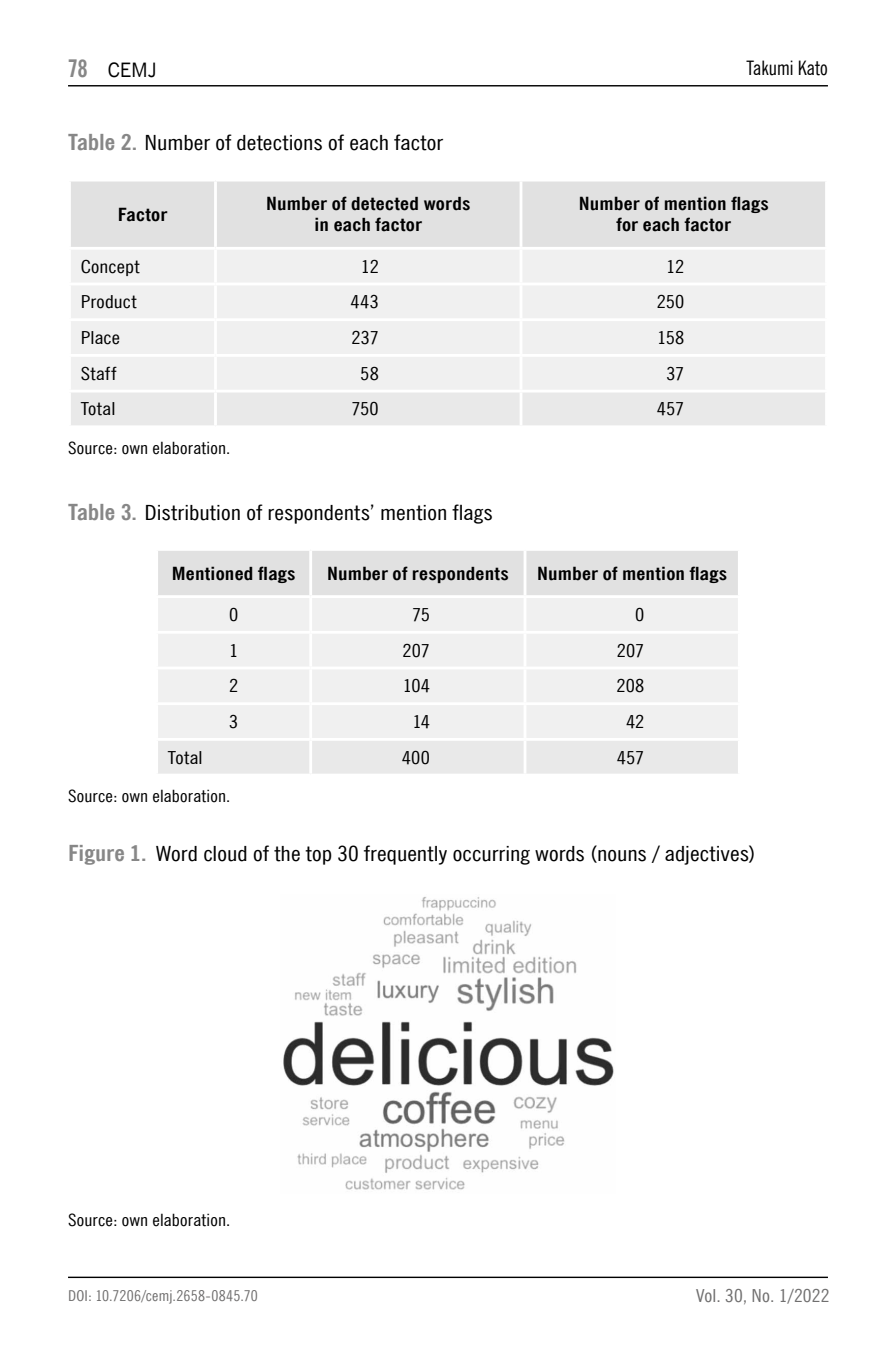
<style>
.page{position:relative;width:896px;height:1361px;background:#fff}
.page>*{position:absolute;margin:0;border:0;box-sizing:border-box;transform-origin:0 0}
.t1{font:21px "News Goth Cn EU";color:#000;scale:1.2 1}
.t2{font:20px "News Goth Cn EU";letter-spacing:-.005em;color:#000}
.t3{font:20px "News Goth EU";color:#000}
.t4{font:700 18px/21px "News Goth Cn EU";letter-spacing:.01em;color:#000;text-align:center;scale:1.2 1}
.t5{font:18px "News Goth Cn EU";letter-spacing:.005em;color:#000;scale:1.2 1}
.t6{font:18px "News Goth Cn EU";letter-spacing:.005em;color:#706f6f;scale:1.15 1}
.t7{font:17px "News Goth Cn EU";letter-spacing:.01em;color:#000;scale:1.15 1}
.t8{font:15px "News Goth Cn EU";letter-spacing:.015em;color:#706f6f;scale:1.1 1}
.s1{font-family:"News Goth Cn EU";font-weight:700;font-size:24px;color:#878787}
.s2{font-weight:700;font-size:22px;color:#878787}
</style>
<div class="page">
<hr style="left:68px;top:1276px;width:760px;height:2px;background:#000">
<hr style="left:68px;top:85px;width:760px;height:1px;background:#000">
<div style="left:71px;top:181px;width:754px;height:66px;background:#e1e1e1"></div>
<div style="left:71px;top:250px;width:754px;height:140px;background:#f0f0f0"></div>
<div style="left:71px;top:392px;width:754px;height:33px;background:#e9e9e9"></div>
<hr style="left:214px;top:181px;width:3px;height:66px;background:#fff">
<hr style="left:519px;top:181px;width:3px;height:66px;background:#fff">
<hr style="left:214px;top:250px;width:3px;height:33px;background:#fff">
<hr style="left:519px;top:250px;width:3px;height:33px;background:#fff">
<hr style="left:68px;top:283px;width:147px;height:2px;background:#fff">
<hr style="left:215px;top:283px;width:306px;height:2px;background:#fff">
<hr style="left:214px;top:285px;width:3px;height:33px;background:#fff">
<hr style="left:521px;top:283px;width:307px;height:2px;background:#fff">
<hr style="left:519px;top:285px;width:3px;height:33px;background:#fff">
<hr style="left:68px;top:318px;width:147px;height:3px;background:#fff">
<hr style="left:215px;top:318px;width:306px;height:3px;background:#fff">
<hr style="left:214px;top:321px;width:3px;height:33px;background:#fff">
<hr style="left:521px;top:318px;width:307px;height:3px;background:#fff">
<hr style="left:519px;top:321px;width:3px;height:33px;background:#fff">
<hr style="left:68px;top:354px;width:147px;height:3px;background:#fff">
<hr style="left:215px;top:354px;width:306px;height:3px;background:#fff">
<hr style="left:214px;top:357px;width:3px;height:33px;background:#fff">
<hr style="left:521px;top:354px;width:307px;height:3px;background:#fff">
<hr style="left:519px;top:357px;width:3px;height:33px;background:#fff">
<hr style="left:214px;top:392px;width:3px;height:33px;background:#fff">
<hr style="left:519px;top:392px;width:3px;height:33px;background:#fff">
<div style="left:158px;top:551px;width:580px;height:44px;background:#e1e1e1"></div>
<div style="left:158px;top:598px;width:580px;height:140px;background:#f0f0f0"></div>
<div style="left:158px;top:741px;width:580px;height:32px;background:#e9e9e9"></div>
<hr style="left:309px;top:551px;width:3px;height:44px;background:#fff">
<hr style="left:523px;top:551px;width:3px;height:44px;background:#fff">
<hr style="left:309px;top:598px;width:3px;height:33px;background:#fff">
<hr style="left:523px;top:598px;width:3px;height:33px;background:#fff">
<hr style="left:155px;top:631px;width:156px;height:3px;background:#fff">
<hr style="left:311px;top:631px;width:214px;height:3px;background:#fff">
<hr style="left:309px;top:634px;width:3px;height:32px;background:#fff">
<hr style="left:525px;top:631px;width:216px;height:3px;background:#fff">
<hr style="left:523px;top:634px;width:3px;height:32px;background:#fff">
<hr style="left:155px;top:666px;width:156px;height:3px;background:#fff">
<hr style="left:311px;top:666px;width:214px;height:3px;background:#fff">
<hr style="left:309px;top:669px;width:3px;height:33px;background:#fff">
<hr style="left:525px;top:666px;width:216px;height:3px;background:#fff">
<hr style="left:523px;top:669px;width:3px;height:33px;background:#fff">
<hr style="left:155px;top:702px;width:156px;height:3px;background:#fff">
<hr style="left:311px;top:702px;width:214px;height:3px;background:#fff">
<hr style="left:309px;top:705px;width:3px;height:33px;background:#fff">
<hr style="left:525px;top:702px;width:216px;height:3px;background:#fff">
<hr style="left:523px;top:705px;width:3px;height:33px;background:#fff">
<hr style="left:309px;top:741px;width:3px;height:32px;background:#fff">
<hr style="left:523px;top:741px;width:3px;height:32px;background:#fff">
<img style="left:283px;top:897px;width:331px;height:293px">
<p class="t3" style="left:68px;top:58px;width:90px"><span class="s1">78</span> CEMJ</p>
<p class="t1" style="left:68px;top:130px;width:314px"><span class="s2">Table 2.</span> Number of detections of each factor</p>
<p class="t2" style="left:746px;top:56px;width:83px">Takumi Kato</p>
<p class="t4" style="left:118px;top:204px;width:43px">Factor</p>
<p class="t4" style="left:266px;top:194px;width:172px">Number of detected words in each factor</p>
<p class="t4" style="left:579px;top:194px;width:160px">Number of mention flags for each factor</p>
<p class="t5" style="left:81px;top:255px;width:50px">Concept</p>
<p class="t5" style="left:361px;top:255px;width:17px">12</p>
<p class="t5" style="left:666px;top:255px;width:17px">12</p>
<p class="t5" style="left:81px;top:291px;width:48px">Product</p>
<p class="t5" style="left:350px;top:291px;width:25px">443</p>
<p class="t5" style="left:657px;top:291px;width:25px">250</p>
<p class="t5" style="left:81px;top:327px;width:34px">Place</p>
<p class="t5" style="left:352px;top:327px;width:24px">237</p>
<p class="t5" style="left:657px;top:327px;width:24px">158</p>
<p class="t5" style="left:81px;top:362px;width:31px">Staff</p>
<p class="t5" style="left:360px;top:362px;width:17px">58</p>
<p class="t5" style="left:666px;top:362px;width:16px">37</p>
<p class="t5" style="left:81px;top:398px;width:30px">Total</p>
<p class="t5" style="left:351px;top:398px;width:24px">750</p>
<p class="t5" style="left:657px;top:398px;width:24px">457</p>
<p class="t7" style="left:68px;top:437px;width:143px">Source: own elaboration.</p>
<p class="t1" style="left:68px;top:499px;width:356px"><span class="s2">Table 3.</span> Distribution of respondents’ mention flags</p>
<p class="t4" style="left:172px;top:563px;width:105px">Mentioned flags</p>
<p class="t4" style="left:327px;top:563px;width:153px">Number of respondents</p>
<p class="t4" style="left:537px;top:563px;width:160px">Number of mention flags</p>
<p class="t5" style="left:229px;top:603px;width:9px">0</p>
<p class="t5" style="left:412px;top:603px;width:16px">75</p>
<p class="t5" style="left:635px;top:603px;width:9px">0</p>
<p class="t5" style="left:229px;top:639px;width:9px">1</p>
<p class="t5" style="left:403px;top:639px;width:24px">207</p>
<p class="t5" style="left:617px;top:639px;width:24px">207</p>
<p class="t5" style="left:229px;top:675px;width:9px">2</p>
<p class="t5" style="left:403px;top:675px;width:24px">104</p>
<p class="t5" style="left:616px;top:675px;width:25px">208</p>
<p class="t5" style="left:229px;top:711px;width:9px">3</p>
<p class="t5" style="left:412px;top:711px;width:16px">14</p>
<p class="t5" style="left:626px;top:711px;width:17px">42</p>
<p class="t5" style="left:168px;top:746px;width:30px">Total</p>
<p class="t5" style="left:402px;top:746px;width:25px">400</p>
<p class="t5" style="left:617px;top:746px;width:24px">457</p>
<p class="t7" style="left:68px;top:786px;width:143px">Source: own elaboration.</p>
<p class="t1" style="left:68px;top:840px;width:574px"><span class="s2">Figure 1.</span> Word cloud of the top 30 frequently occurring words (nouns / adjectives)</p>
<p class="t7" style="left:68px;top:1209px;width:143px">Source: own elaboration.</p>
<p class="t8" style="left:68px;top:1286px;width:174px">DOI: 10.7206/cemj.2658-0845.70</p>
<p class="t6" style="left:696px;top:1285px;width:117px">Vol. 30, No. 1/2022</p>
</div>
